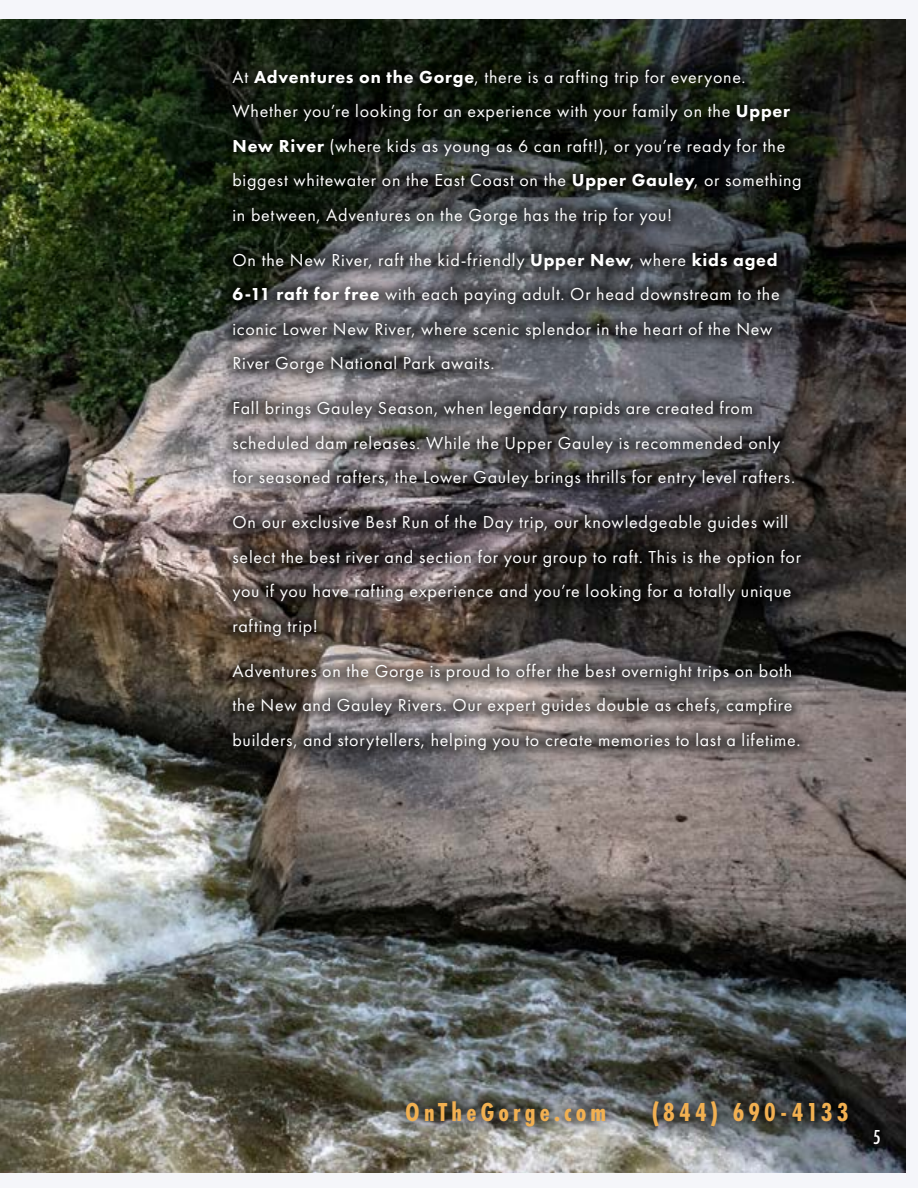
<style>
.page{position:relative;width:918px;height:1188px;background:#f5f6fa}
.page>*{position:absolute;margin:0;border:0;box-sizing:border-box;transform-origin:0 0}
.t1{font:700 27px "Futura PT Cond";letter-spacing:.15em;color:#f2b051}
.t2{font:500 21px "Futura PT Cond";color:#fff}
.t3{font:18px/34.5px "Futura PT";letter-spacing:.04em;color:#fff}
.s1{font-weight:800}
</style>
<div class="page">
<img style="left:0;top:19px;width:905px;height:1153px">
<div style="left:220px;top:58px;width:594px;height:705px;background:#000;opacity:.5"></div>
<div style="left:387px;top:1083px;width:479px;height:62px;background:#000;opacity:.6"></div>
<div style="left:869px;top:1124px;width:16px;height:24px;background:#0d0d0e"></div>
<p class="t3" style="left:232px;top:60px;width:571px">At <span class="s1">Adventures on the Gorge</span>, there is a rafting trip for everyone.<br>Whether you’re looking for an experience with your family on the <span class="s1">Upper New River</span> (where kids as young as 6 can raft!), or you’re ready for the biggest whitewater on the East Coast on the <span class="s1">Upper Gauley</span>, or something in between, Adventures on the Gorge has the trip for you!</p>
<p class="t3" style="left:232px;top:243px;width:549px">On the New River, raft the kid-friendly <span class="s1">Upper New</span>, where <span class="s1">kids aged 6-11 raft for free</span> with each paying adult. Or head downstream to the iconic Lower New River, where scenic splendor in the heart of the New River Gorge National Park awaits.</p>
<p class="t3" style="left:232px;top:391px;width:564px">Fall brings Gauley Season, when legendary rapids are created from scheduled dam releases. While the Upper Gauley is recommended only for seasoned rafters, the Lower Gauley brings thrills for entry level rafters.</p>
<p class="t3" style="left:232px;top:505px;width:570px">On our exclusive Best Run of the Day trip, our knowledgeable guides will select the best river and section for your group to raft. This is the option for you if you have rafting experience and you’re looking for a totally unique rafting trip!</p>
<p class="t3" style="left:232px;top:654px;width:570px">Adventures on the Gorge is proud to offer the best overnight trips on both the New and Gauley Rivers. Our expert guides double as chefs, campfire builders, and storytellers, helping you to create memories to last a lifetime.</p>
<h1 class="t1" style="left:405px;top:1096px;width:202px">OnTheGorge.com</h1>
<h1 class="t1" style="left:652px;top:1096px;width:198px">(844) 690-4133</h1>
<p class="t2" style="left:873px;top:1125px;width:9px">5</p>
</div>
